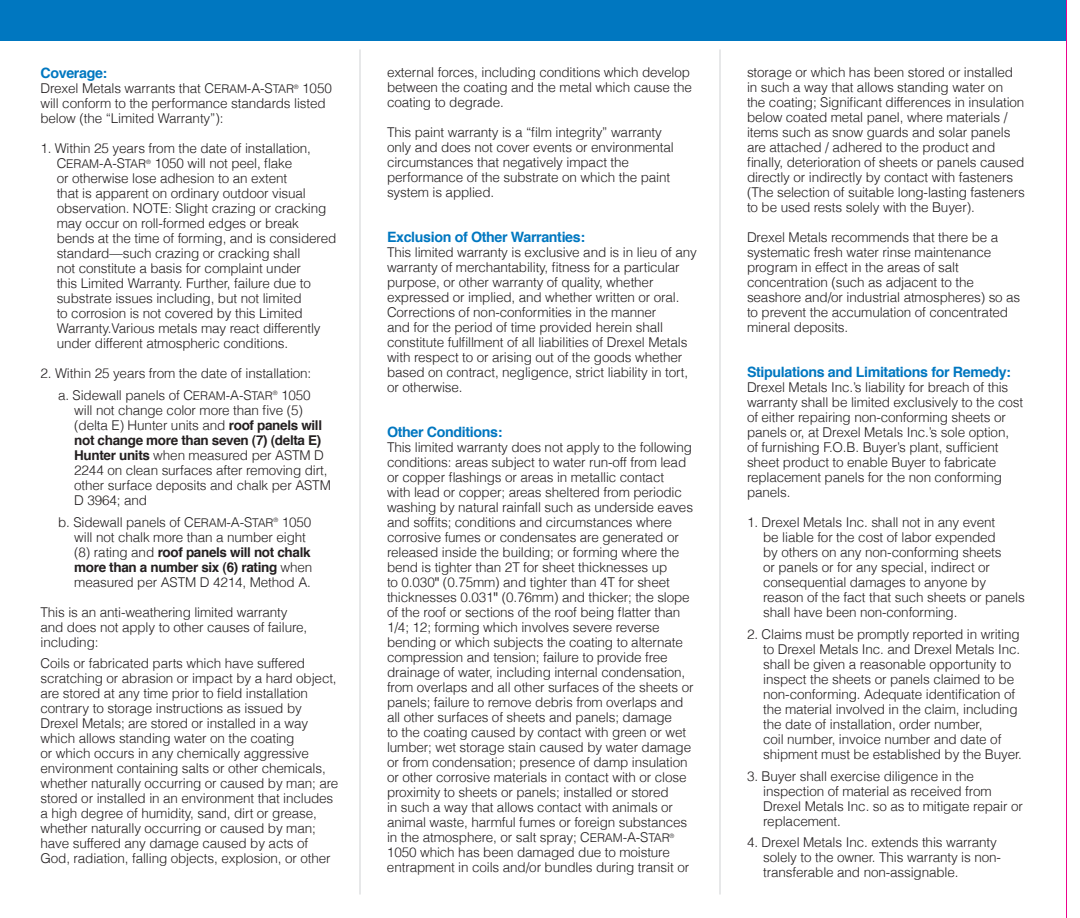
<style>
.page{position:relative;width:1080px;height:918px;background:#fff}
.page>*{position:absolute;margin:0;border:0;box-sizing:border-box;transform-origin:0 0}
.t1{font:700 14.25px "Helvetica";letter-spacing:-.025em;color:#0077c0}
.t2{font:300 13.5px/15px "Helvetica";letter-spacing:-.01em;color:#231f20}
.t3{font:300 12px "Helvetica";letter-spacing:-.01em;color:#231f20}
.s1{font-size:12px}
.s2{font-size:13.5px}
.s3{font-weight:700}
.s4{font-weight:400}
</style>
<div class="page">
<div style="left:0;top:0;width:1066px;height:40px;background:#0077c0"></div>
<hr style="left:360px;top:49px;width:1px;height:846px;background:#d1d2d4">
<hr style="left:720px;top:49px;width:1px;height:846px;background:#d1d2d4">
<hr style="left:1066px;top:0;width:1px;height:918px;background:#ed028c">
<p class="t1" style="left:40px;top:62px;width:68px">Coverage:</p>
<p class="t2" style="left:40px;top:81px;width:293px">Drexel Metals warrants that C<span class="s1">ERAM</span>-A-S<span class="s1">TAR</span><sup>®</sup> 1050 will conform to the performance standards listed below (the “Limited Warranty”):</p>
<p class="t2" style="left:41px;top:141px;width:272px">1. Within 25 years from the date of installation,</p>
<p class="t3" style="left:57px;top:156px;width:96px"><span class="s2">C</span>ERAM<span class="s2">-A-S</span>TAR<sup>®</sup></p>
<p class="t2" style="left:57px;top:156px;width:281px;text-indent:98px">1050 will not peel, flake<br>or otherwise lose adhesion to an extent<br>that is apparent on ordinary outdoor visual observation. NOTE<span class="s1">:</span> Slight crazing or cracking may occur on roll-formed edges or break bends at the time of forming, and is considered standard—such crazing or cracking shall<br>not constitute a basis for complaint under<br>this Limited Warranty. Further, failure due to substrate issues including, but not limited<br>to corrosion is not covered by this Limited Warranty.Various metals may react differently under different atmospheric conditions.</p>
<p class="t2" style="left:41px;top:366px;width:272px">2. Within 25 years from the date of installation:</p>
<p class="t2" style="left:74px;top:387px;width:258px;text-indent:-16px">a. Sidewall panels of C<span class="s1">ERAM</span>-A-S<span class="s1">TAR</span><sup>®</sup> 1050 will not change color more than five (5) (delta E) Hunter units and <span class="s3">roof panels will not change more than seven (7) (delta E)<br>Hunter units</span> when measured per ASTM D 2244 on clean surfaces after removing dirt, other surface deposits and chalk per ASTM D 3964; and</p>
<p class="t2" style="left:74px;top:514px;width:240px;text-indent:-16px">b. Sidewall panels of C<span class="s1">ERAM</span>-A-S<span class="s1">TAR</span><sup>®</sup> 1050 will not chalk more than a number eight (8) rating and <span class="s3">roof panels will not chalk more than a number six (6) rating</span> when measured per ASTM D 4214, Method A.</p>
<p class="t2" style="left:41px;top:604px;width:268px">This is an anti-weathering limited warranty and does not apply to other causes of failure, including:</p>
<p class="t2" style="left:41px;top:656px;width:299px">Coils or fabricated parts which have suffered scratching or abrasion or impact by a hard object, are stored at any time prior to field installation contrary to storage instructions as issued by Drexel Metals; are stored or installed in a way which allows standing water on the coating<br>or which occurs in any chemically aggressive environment containing salts or other chemicals, whether naturally occurring or caused by man; are stored or installed in an environment that includes a high degree of humidity, sand, dirt or grease, whether naturally occurring or caused by man; have suffered any damage caused by acts of God, radiation, falling objects, explosion, or other</p>
<p class="t2" style="left:387px;top:65px;width:306px">external forces, including conditions which develop between the coating and the metal which cause the coating to degrade.</p>
<p class="t2" style="left:387px;top:125px;width:288px">This paint warranty is a “film integrity” warranty only and does not cover events or environmental circumstances that negatively impact the performance of the substrate on which the paint system is applied.</p>
<p class="t1" style="left:387px;top:226px;width:200px">Exclusion of Other Warranties:</p>
<p class="t2" style="left:387px;top:245px;width:311px">This limited warranty is exclusive and is in lieu of any warranty of merchantability, fitness for a particular purpose, or other warranty of quality, whether expressed or implied, and whether written or oral.<br>Corrections of non-conformities in the manner<br>and for the period of time provided herein shall constitute fulfillment of all liabilities of Drexel Metals with respect to or arising out of the goods whether based on contract, negligence, strict liability in tort, or otherwise.</p>
<p class="t1" style="left:387px;top:421px;width:117px">Other Conditions:</p>
<p class="t2" style="left:387px;top:440px;width:308px">This limited warranty does not apply to the following conditions: areas subject to water run-off from lead or copper flashings or areas in metallic contact<br>with lead or copper; areas sheltered from periodic washing by natural rainfall such as underside eaves and soffits; conditions and circumstances where corrosive fumes or condensates are generated or released inside the building; or forming where the bend is tighter than 2T for sheet thicknesses up<br>to 0.030<span class="s4">"</span> (0.75mm) and tighter than 4T for sheet thicknesses 0.031<span class="s4">"</span> (0.76mm) and thicker; the slope of the roof or sections of the roof being flatter than 1/4; 12; forming which involves severe reverse bending or which subjects the coating to alternate compression and tension; failure to provide free drainage of water, including internal condensation, from overlaps and all other surfaces of the sheets or panels; failure to remove debris from overlaps and all other surfaces of sheets and panels; damage<br>to the coating caused by contact with green or wet lumber; wet storage stain caused by water damage or from condensation; presence of damp insulation or other corrosive materials in contact with or close proximity to sheets or panels; installed or stored<br>in such a way that allows contact with animals or animal waste, harmful fumes or foreign substances in the atmosphere, or salt spray; C<span class="s1">ERAM</span>-A-S<span class="s1">TAR</span><sup>® </sup>1050 which has been damaged due to moisture entrapment in coils and/or bundles during transit or</p>
<p class="t2" style="left:747px;top:65px;width:279px">storage or which has been stored or installed in such a way that allows standing water on the coating; Significant differences in insulation below coated metal panel, where materials / items such as snow guards and solar panels are attached / adhered to the product and finally, deterioration of sheets or panels caused directly or indirectly by contact with fasteners (The selection of suitable long-lasting fasteners to be used rests solely with the Buyer).</p>
<p class="t2" style="left:747px;top:230px;width:275px">Drexel Metals recommends that there be a systematic fresh water rinse maintenance program in effect in the areas of salt concentration (such as adjacent to the seashore and/or industrial atmospheres) so as to prevent the accumulation of concentrated mineral deposits.</p>
<p class="t1" style="left:747px;top:361px;width:266px">Stipulations and Limitations for Remedy:</p>
<p class="t2" style="left:747px;top:380px;width:278px">Drexel Metals Inc.’s liability for breach of this warranty shall be limited exclusively to the cost of either repairing non-conforming sheets or panels or, at Drexel Metals Inc.’s sole option, of furnishing F.O.B. Buyer’s plant, sufficient sheet product to enable Buyer to fabricate replacement panels for the non conforming panels.</p>
<p class="t2" style="left:763px;top:515px;width:263px;text-indent:-16px">1. Drexel Metals Inc. shall not in any event<br>be liable for the cost of labor expended<br>by others on any non-conforming sheets<br>or panels or for any special, indirect or consequential damages to anyone by reason of the fact that such sheets or panels shall have been non-conforming.</p>
<p class="t2" style="left:763px;top:626px;width:260px;text-indent:-16px">2. Claims must be promptly reported in writing to Drexel Metals Inc. and Drexel Metals Inc. shall be given a reasonable opportunity to inspect the sheets or panels claimed to be non-conforming. Adequate identification of the material involved in the claim, including the date of installation, order number,<br>coil number, invoice number and date of shipment must be established by the Buyer.</p>
<p class="t2" style="left:763px;top:768px;width:261px;text-indent:-16px">3. Buyer shall exercise diligence in the inspection of material as received from Drexel Metals Inc. so as to mitigate repair or replacement.</p>
<p class="t2" style="left:763px;top:835px;width:239px;text-indent:-16px">4. Drexel Metals Inc. extends this warranty solely to the owner. This warranty is non&shy;transferable and non-assignable.</p>
</div>
